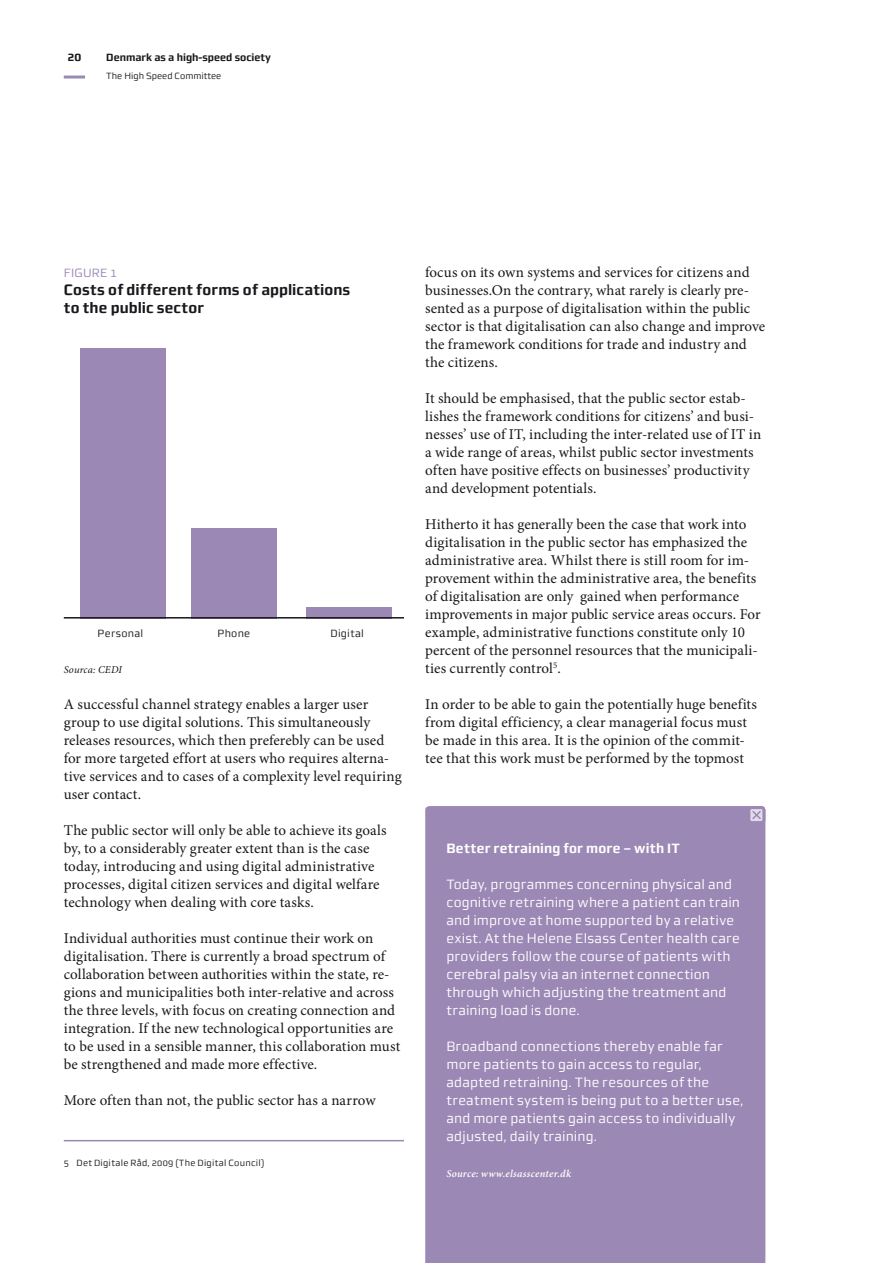
<style>
.page{position:relative;width:893px;height:1263px;background:#fff}
.page>*{position:absolute;margin:0;border:0;box-sizing:border-box;transform-origin:0 0}
.t1{font:15px/18px "Minion Pro";letter-spacing:.005em;color:#1a171c}
.t2{font:700 15px/18px "Morgan Sn Office";letter-spacing:.01em;color:#1a171c}
.t3{font:13.5px/18px "Morgan Sn Office";letter-spacing:.015em;color:#fff}
.t4{font:700 13.5px "Morgan Sn Office";letter-spacing:.02em;color:#fff}
.t5{font:12px "Morgan Sn Office";letter-spacing:.015em;color:#9c88b5}
.t6{font:700 12px "Morgan Sn Office";color:#1a171c}
.t7{font:700 10.5px "Morgan Sn Office";color:#1a171c}
.t8{font:italic 600 10.5px "Minion Pro";letter-spacing:.025em;color:#fff}
.t9{font:10.5px "Morgan Sn Office";letter-spacing:.02em;color:#1a171c}
.t10{font:italic 10.5px "Minion Pro";letter-spacing:.015em;color:#1a171c}
.t11{font:9px "Morgan Sn Office";letter-spacing:.02em;color:#1a171c}
.t12{font:9px "Morgan Sn Office";color:#1a171c}
</style>
<div class="page">
<hr style="left:64px;top:76px;width:21px;height:3px;background:#9c88b5">
<div style="left:425px;top:806px;width:340px;height:457px;background:#9c88b5"></div>
<div style="left:747px;top:806px;width:18px;height:18px;border:3px solid #9c88b5;border-radius:3px"></div>
<svg style="left:751px;top:809px;width:11px;height:12px"></svg>
<hr style="left:64px;top:1140px;width:340px;height:1px;background:#9c88b5">
<div style="left:81px;top:349px;width:85px;height:270px;background:#9c88b5"></div>
<div style="left:191px;top:529px;width:85px;height:90px;background:#9c88b5"></div>
<div style="left:306px;top:607px;width:85px;height:12px;background:#9c88b5"></div>
<hr style="left:64px;top:617px;width:340px;height:1px;background:#1a171c">
<p class="t6" style="left:67px;top:49px;width:16px">20</p>
<p class="t7" style="left:106px;top:51px;width:166px">Denmark as a high-speed society</p>
<p class="t12" style="left:106px;top:70px;width:116px">The High Speed Committee</p>
<p class="t5" style="left:64px;top:265px;width:55px">FIGuRE 1</p>
<p class="t2" style="left:64px;top:280px;width:288px">Costs of different forms of applications to the public sector</p>
<p class="t9" style="left:98px;top:627px;width:47px">Personal</p>
<p class="t9" style="left:218px;top:627px;width:34px">Phone</p>
<p class="t9" style="left:331px;top:627px;width:35px">Digital</p>
<p class="t10" style="left:64px;top:662px;width:60px">Sourca: CEDI</p>
<p class="t1" style="left:64px;top:695px;width:340px">A successful channel strategy enables a larger user group to use digital solutions. This simultaneously releases resources, which then preferebly can be used for more targeted effort at users who requires alterna&shy;tive services and to cases of a complexity level requiring user contact.</p>
<p class="t1" style="left:64px;top:821px;width:324px">The public sector will only be able to achieve its goals by, to a considerably greater extent than is the case today, introducing and using digital administrative processes, digital citizen services and digital welfare technology when dealing with core tasks.</p>
<p class="t1" style="left:64px;top:929px;width:338px">Individual authorities must continue their work on digitalisation. There is currently a broad spectrum of collaboration between authorities within the state, re&shy;gions and municipalities both inter-relative and across the three levels, with focus on creating connection and integration. If the new technological opportunities are to be used in a sensible manner, this collaboration must be strengthened and made more effective.</p>
<p class="t1" style="left:64px;top:1091px;width:313px">More often than not, the public sector has a narrow</p>
<p class="t11" style="left:64px;top:1157px;width:202px">5 Det Digitale Råd, 2009 (The Digital Council)</p>
<p class="t1" style="left:425px;top:263px;width:342px">focus on its own systems and services for citizens and businesses.On the contrary, what rarely is clearly pre&shy;sented as a purpose of digitalisation within the public sector is that digitalisation can also change and improve the framework conditions for trade and industry and the citizens.</p>
<p class="t1" style="left:425px;top:389px;width:338px">It should be emphasised, that the public sector estab&shy;lishes the framework conditions for citizens’ and busi&shy;nesses’ use of IT, including the inter-related use of IT in a wide range of areas, whilst public sector investments often have positive effects on businesses’ productivity and development potentials.</p>
<p class="t1" style="left:425px;top:515px;width:337px">Hitherto it has generally been the case that work into digitalisation in the public sector has emphasized the administrative area. Whilst there is still room for im&shy;provement within the administrative area, the benefits of digitalisation are only gained when performance improvements in major public service areas occurs. For example, administrative functions constitute only 10 percent of the personnel resources that the municipali&shy;ties currently control<sup>5</sup>.</p>
<p class="t1" style="left:425px;top:695px;width:333px">In order to be able to gain the potentially huge benefits from digital efficiency, a clear managerial focus must be made in this area. It is the opinion of the commit&shy;tee that this work must be performed by the topmost</p>
<p class="t4" style="left:446px;top:840px;width:235px">Better retraining for more – with IT</p>
<p class="t3" style="left:446px;top:875px;width:295px">Today, programmes concerning physical and cognitive retraining where a patient can train and improve at home supported by a relative exist. At the Helene Elsass Center health care providers follow the course of patients with cerebral palsy via an internet connection through which adjusting the treatment and training load is done.</p>
<p class="t3" style="left:446px;top:1037px;width:298px">Broadband connections thereby enable far more patients to gain access to regular, adapted retraining. The resources of the treatment system is being put to a better use, and more patients gain access to individually adjusted, daily training.</p>
<p class="t8" style="left:446px;top:1166px;width:126px">Source: www.elsasscenter.dk</p>
</div>
